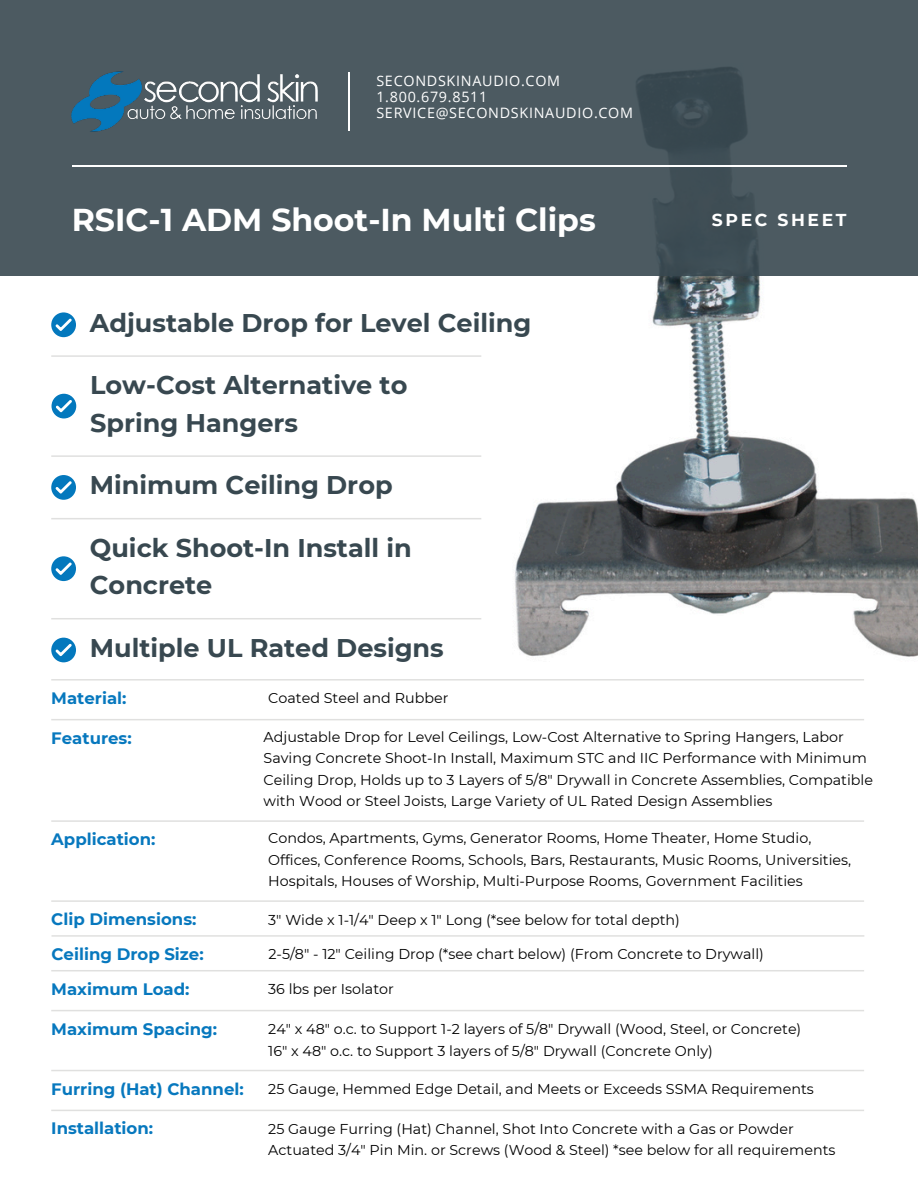
<style>
.page{position:relative;width:918px;height:1188px;background:#fff}
.page>*{position:absolute;margin:0;border:0;box-sizing:border-box;transform-origin:0 0}
.t1{font:700 31.6px "Montserrat";color:#fff}
.t2{font:700 25.6px/37.6px "Montserrat";color:#384850}
.t3{font:700 17.2px "Montserrat";letter-spacing:.15em;color:#fff}
.t4{font:700 16.6px "Montserrat";color:#0778be}
.t5{font:14.4px/16.2px "Open Sans";letter-spacing:.05em;color:#fff}
.t6{font:14.2px/21.4px "Montserrat";color:#000}
</style>
<div class="page">
<img style="left:493px;top:275px;width:425px;height:382px">
<svg style="left:0;top:0;width:918px;height:275px;background:#4b5960"></svg>
<img style="left:65px;top:65px;width:259px;height:73px">
<hr style="left:348px;top:72px;width:2px;height:59px;background:#fff">
<hr style="left:72px;top:166px;width:774px;height:1px;background:#fff">
<svg style="left:51px;top:312px;width:25px;height:25px"></svg>
<hr style="left:51px;top:355px;width:430px;height:2px;background:#e0e0df">
<hr style="left:51px;top:455px;width:430px;height:2px;background:#e0e0df">
<hr style="left:51px;top:518px;width:430px;height:1px;background:#e0e0df">
<hr style="left:51px;top:618px;width:430px;height:1px;background:#e0e0df">
<svg style="left:51px;top:475px;width:25px;height:25px"></svg>
<svg style="left:51px;top:638px;width:25px;height:24px"></svg>
<svg style="left:52px;top:394px;width:24px;height:24px"></svg>
<hr style="left:51px;top:679px;width:813px;height:2px;background:#e0e0df">
<hr style="left:51px;top:719px;width:813px;height:1px;background:#e0e0df">
<hr style="left:51px;top:820px;width:813px;height:2px;background:#e0e0df">
<hr style="left:51px;top:900px;width:813px;height:2px;background:#e0e0df">
<hr style="left:51px;top:1010px;width:813px;height:1px;background:#e0e0df">
<hr style="left:51px;top:1110px;width:813px;height:1px;background:#e0e0df">
<hr style="left:51px;top:1070px;width:813px;height:1px;background:#e0e0df">
<hr style="left:51px;top:970px;width:813px;height:1px;background:#e0e0df">
<svg style="left:51px;top:556px;width:25px;height:25px"></svg>
<hr style="left:52px;top:935px;width:812px;height:2px;background:#e0e0df">
<p class="t5" style="left:376px;top:72px;width:258px">SECONDSKINAUDIO.COM<br>1.800.679.8511<br>SERVICE@SECONDSKINAUDIO.COM</p>
<h2 class="t1" style="left:72px;top:201px;width:525px">RSIC-1 ADM Shoot-In Multi Clips</h2>
<p class="t3" style="left:712px;top:209px;width:136px">SPEC SHEET</p>
<p class="t2" style="left:90px;top:304px;width:443px">Adjustable Drop for Level Ceiling</p>
<h3 class="t2" style="left:90px;top:366px;width:319px">Low-Cost Alternative to<br>Spring Hangers</h3>
<h5 class="t2" style="left:90px;top:466px;width:304px">Minimum Ceiling Drop</h5>
<p class="t2" style="left:90px;top:529px;width:323px">Quick Shoot-In Install in<br>Concrete</p>
<h1 class="t2" style="left:90px;top:629px;width:355px">Multiple UL Rated Designs</h1>
<p class="t4" style="left:51px;top:688px;width:77px">Material:</p>
<h2 class="t6" style="left:268px;top:688px;width:182px">Coated Steel and Rubber</h2>
<p class="t4" style="left:51px;top:728px;width:82px">Features:</p>
<p class="t6" style="left:264px;top:726px;width:611px">Adjustable Drop for Level Ceilings, Low-Cost Alternative to Spring Hangers, Labor Saving Concrete Shoot-In Install, Maximum STC and IIC Performance with Minimum Ceiling Drop, Holds up to 3 Layers of 5/8" Drywall in Concrete Assemblies, Compatible with Wood or Steel Joists, Large Variety of UL Rated Design Assemblies</p>
<h2 class="t4" style="left:51px;top:829px;width:106px">Application:</h2>
<p class="t6" style="left:268px;top:827px;width:584px">Condos, Apartments, Gyms, Generator Rooms, Home Theater, Home Studio,<br>Offices, Conference Rooms, Schools, Bars, Restaurants, Music Rooms, Universities,<br>Hospitals, Houses of Worship, Multi-Purpose Rooms, Government Facilities</p>
<p class="t4" style="left:51px;top:909px;width:147px">Clip Dimensions:</p>
<h2 class="t6" style="left:268px;top:909px;width:413px">3" Wide x 1-1/4" Deep x 1" Long (*see below for total depth)</h2>
<p class="t4" style="left:52px;top:944px;width:154px">Ceiling Drop Size:</p>
<h4 class="t6" style="left:268px;top:944px;width:497px">2-5/8" - 12" Ceiling Drop (*see chart below) (From Concrete to Drywall)</h4>
<p class="t4" style="left:51px;top:979px;width:140px">Maximum Load:</p>
<p class="t6" style="left:268px;top:978px;width:127px">36 lbs per Isolator</p>
<h2 class="t4" style="left:51px;top:1019px;width:167px">Maximum Spacing:</h2>
<p class="t6" style="left:268px;top:1018px;width:534px">24" x 48" o.c. to Support 1-2 layers of 5/8" Drywall (Wood, Steel, or Concrete)</p>
<h4 class="t6" style="left:268px;top:1040px;width:446px">16" x 48" o.c. to Support 3 layers of 5/8" Drywall (Concrete Only)</h4>
<p class="t4" style="left:51px;top:1079px;width:194px">Furring (Hat) Channel:</p>
<p class="t6" style="left:268px;top:1078px;width:547px">25 Gauge, Hemmed Edge Detail, and Meets or Exceeds SSMA Requirements</p>
<h4 class="t4" style="left:51px;top:1118px;width:103px">Installation:</h4>
<p class="t6" style="left:268px;top:1118px;width:569px">25 Gauge Furring (Hat) Channel, Shot Into Concrete with a Gas or Powder<br>Actuated 3/4" Pin Min. or Screws (Wood &amp; Steel) *see below for all requirements</p>
</div>
